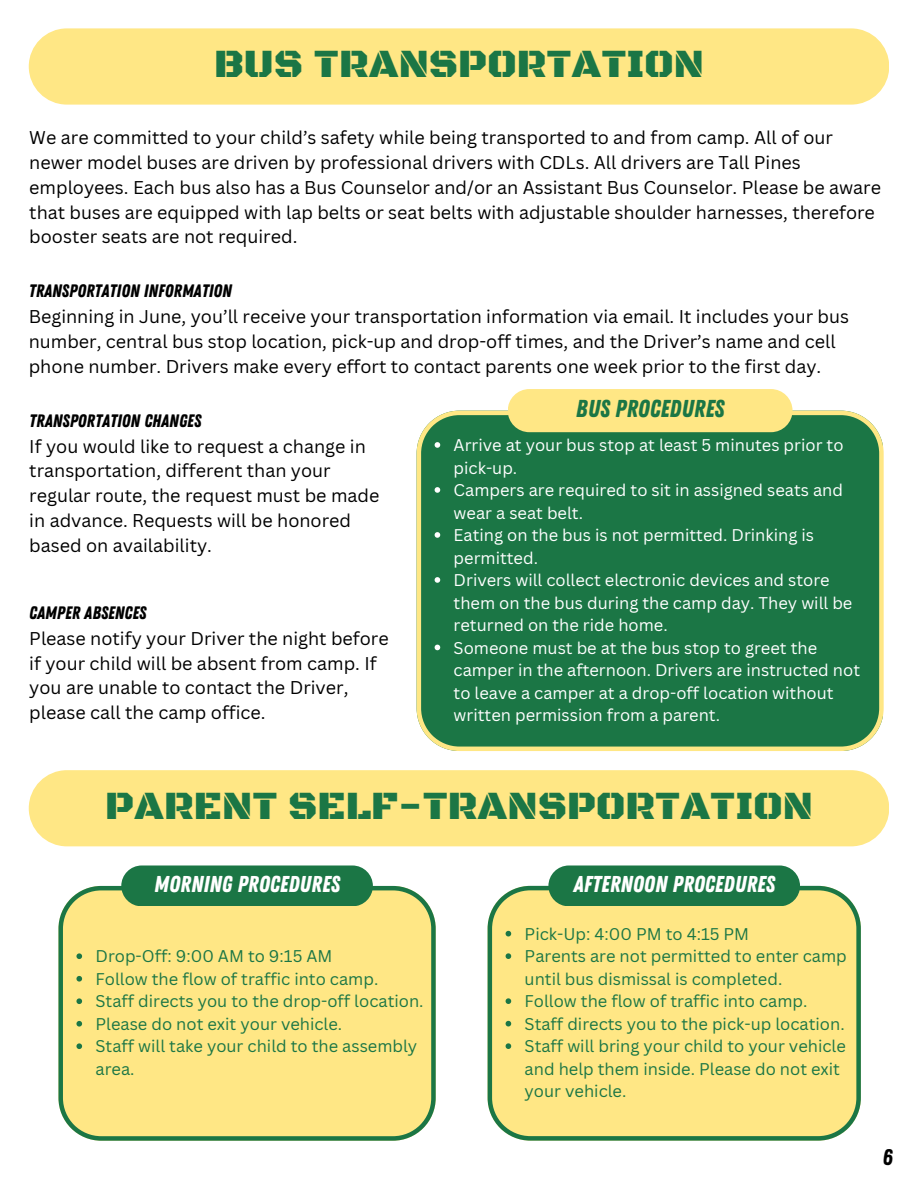
<style>
.page{position:relative;width:918px;height:1188px;background:#fff}
.page>*{position:absolute;margin:0;border:0;box-sizing:border-box;transform-origin:0 0}
.t1{font:40.95px "Black Ops One";color:#1b7645}
.t2{font:24.45px "Zing Rust Base";color:#1b7645}
.t3{font:22.95px "Zing Rust Base";color:#fff}
.t4{font:22.5px "Zing Rust Base";color:#000}
.t5{font:18px/24.8px "Canva Sans";color:#000}
.t6{font:18px "Zing Rust Base";color:#000}
.t7{font:16.5px/22.5px "Canva Sans";color:#fff}
.t8{font:16.5px/22.5px "Canva Sans";color:#1b7645}
</style>
<div class="page">
<div style="left:29px;top:28px;width:860px;height:77px;background:#ffe785;border-radius:38px"></div>
<div style="left:417px;top:411px;width:466px;height:340px;background:#1b7645"></div>
<svg style="left:435px;top:442px;width:5px;height:6px"></svg>
<svg style="left:435px;top:487px;width:5px;height:6px"></svg>
<svg style="left:435px;top:532px;width:5px;height:6px"></svg>
<svg style="left:435px;top:577px;width:5px;height:6px"></svg>
<svg style="left:435px;top:645px;width:5px;height:5px"></svg>
<div style="left:508px;top:389px;width:285px;height:43px;background:#ffe785;border-radius:22px"></div>
<div style="left:58px;top:886px;width:377px;height:254px;background:#ffe785"></div>
<svg style="left:76px;top:953px;width:6px;height:6px"></svg>
<svg style="left:76px;top:976px;width:6px;height:6px"></svg>
<svg style="left:76px;top:998px;width:6px;height:6px"></svg>
<svg style="left:76px;top:1021px;width:6px;height:6px"></svg>
<svg style="left:76px;top:1043px;width:6px;height:6px"></svg>
<div style="left:121px;top:865px;width:252px;height:41px;background:#1b7645;border-radius:20px"></div>
<div style="left:488px;top:886px;width:373px;height:254px;background:#ffe785"></div>
<svg style="left:506px;top:931px;width:5px;height:5px"></svg>
<svg style="left:506px;top:953px;width:5px;height:6px"></svg>
<svg style="left:506px;top:998px;width:5px;height:6px"></svg>
<svg style="left:506px;top:1021px;width:5px;height:5px"></svg>
<svg style="left:506px;top:1043px;width:5px;height:6px"></svg>
<div style="left:548px;top:865px;width:252px;height:41px;background:#1b7645;border-radius:20px"></div>
<div style="left:29px;top:770px;width:860px;height:76px;background:#ffe785;border-radius:38px"></div>
<h1 class="t1" style="left:214px;top:39px;width:491px">BUS TRANSPORTATION</h1>
<p class="t5" style="left:29px;top:125px;width:853px">We are committed to your child’s safety while being transported to and from camp. All of our newer model buses are driven by professional drivers with CDLs. All drivers are Tall Pines employees. Each bus also has a Bus Counselor and/or an Assistant Bus Counselor. Please be aware that buses are equipped with lap belts or seat belts with adjustable shoulder harnesses, therefore booster seats are not required.</p>
<p class="t6" style="left:29px;top:281px;width:205px">TRANSPORTATION INFORMATION</p>
<p class="t5" style="left:29px;top:304px;width:822px">Beginning in June, you’ll receive your transportation information via email. It includes your bus number, central bus stop location, pick-up and drop-off times, and the Driver’s name and cell phone number. Drivers make every effort to contact parents one week prior to the first day.</p>
<p class="t6" style="left:29px;top:410px;width:173px">TRANSPORTATION CHANGES</p>
<p class="t5" style="left:29px;top:433px;width:352px">If you would like to request a change in transportation, different than your regular route, the request must be made in advance. Requests will be honored based on availability.</p>
<p class="t2" style="left:576px;top:394px;width:150px">BUS PROCEDURES</p>
<h2 class="t7" style="left:454px;top:433px;width:391px">Arrive at your bus stop at least 5 minutes prior to pick-up.</h2>
<p class="t7" style="left:454px;top:478px;width:391px">Campers are required to sit in assigned seats and wear a seat belt.</p>
<p class="t7" style="left:454px;top:523px;width:362px">Eating on the bus is not permitted. Drinking is permitted.</p>
<p class="t7" style="left:454px;top:568px;width:400px">Drivers will collect electronic devices and store them on the bus during the camp day. They will be returned on the ride home.</p>
<p class="t7" style="left:454px;top:636px;width:408px">Someone must be at the bus stop to greet the camper in the afternoon. Drivers are instructed not to leave a camper at a drop-off location without written permission from a parent.</p>
<p class="t6" style="left:29px;top:602px;width:119px">CAMPER ABSENCES</p>
<p class="t5" style="left:29px;top:625px;width:361px">Please notify your Driver the night before if your child will be absent from camp. If you are unable to contact the Driver, please call the camp office.</p>
<p class="t1" style="left:105px;top:781px;width:709px">PARENT SELF-TRANSPORTATION</p>
<p class="t3" style="left:154px;top:871px;width:187px">MORNING PROCEDURES</p>
<h1 class="t8" style="left:96px;top:945px;width:238px">Drop-Off: 9:00 AM to 9:15 AM</h1>
<h2 class="t8" style="left:96px;top:967px;width:284px">Follow the flow of traffic into camp.</h2>
<p class="t8" style="left:96px;top:990px;width:330px">Staff directs you to the drop-off location.</p>
<p class="t8" style="left:96px;top:1012px;width:248px">Please do not exit your vehicle.</p>
<p class="t8" style="left:96px;top:1035px;width:323px">Staff will take your child to the assembly area.</p>
<p class="t3" style="left:574px;top:871px;width:203px">AFTERNOON PROCEDURES</p>
<p class="t8" style="left:525px;top:922px;width:226px">Pick-Up: 4:00 PM to 4:15 PM</p>
<h2 class="t8" style="left:525px;top:945px;width:324px">Parents are not permitted to enter camp until bus dismissal is completed.</h2>
<p class="t8" style="left:525px;top:990px;width:284px">Follow the flow of traffic into camp.</p>
<p class="t8" style="left:525px;top:1012px;width:322px">Staff directs you to the pick-up location.</p>
<p class="t8" style="left:525px;top:1035px;width:323px">Staff will bring your child to your vehicle and help them inside. Please do not exit your vehicle.</p>
<p class="t4" style="left:883px;top:1144px;width:12px">6</p>
</div>
